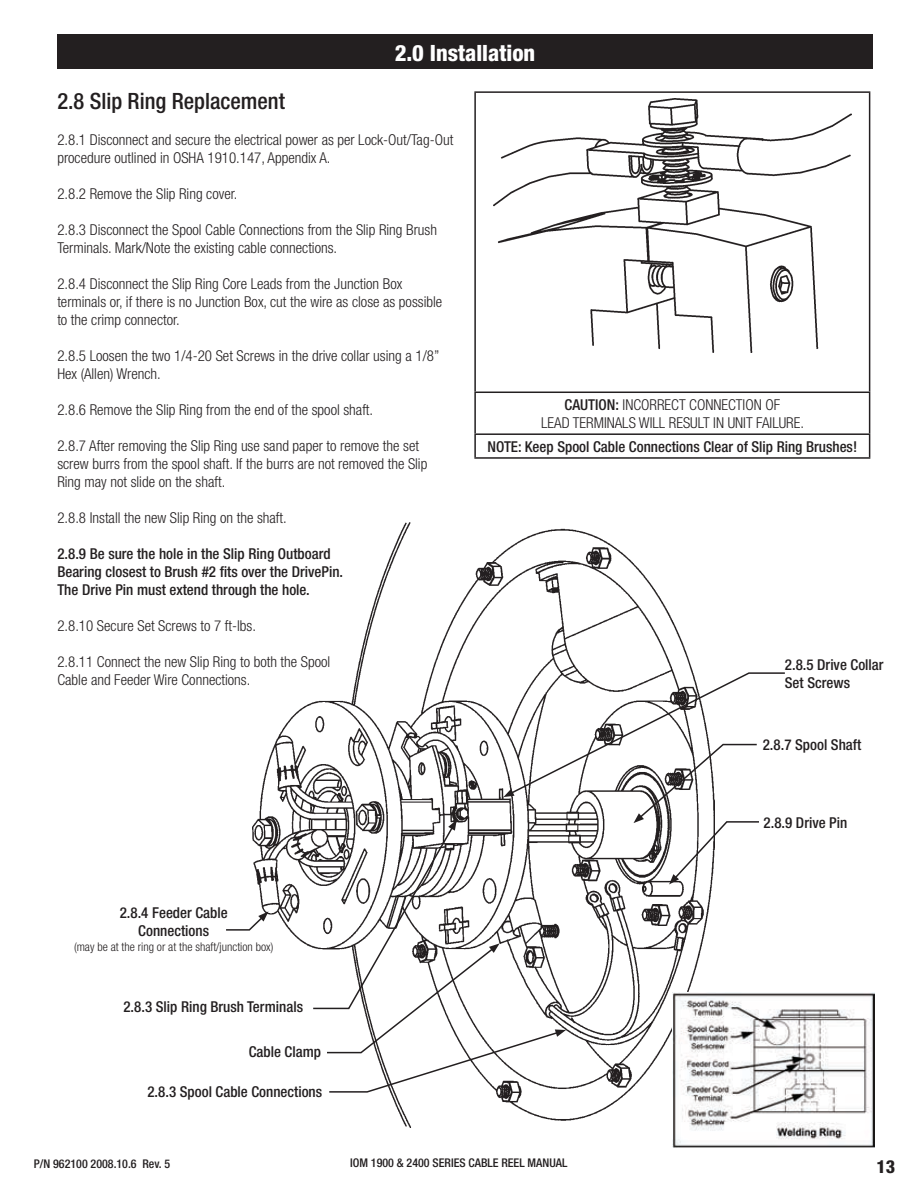
<style>
.page{position:relative;width:918px;height:1188px;background:#fff}
.page>*{position:absolute;margin:0;border:0;box-sizing:border-box;transform-origin:0 0}
.t1{font:500 condensed 22.5px "Helvetica Neue LT";color:#231f20}
.t2{font:800 condensed 22.5px "Helvetica Neue LT";color:#fff}
.t3{font:800 condensed 18px "Helvetica Neue LT";color:#231f20}
.t4{font:300 condensed 15px/18px "Helvetica Neue LT";color:#231f20}
.t5{font:500 condensed 15px/18px "Helvetica Neue LT";color:#231f20}
.t6{font:500 condensed 12px "Helvetica Neue LT";color:#231f20}
.t7{font:300 condensed 12px "Helvetica Neue LT";color:#231f20}
.s1{font-weight:500}
</style>
<div class="page">
<div style="left:57px;top:35px;width:816px;height:34px;background:#231f20"></div>
<img style="left:253px;top:522px;width:440px;height:605px">
<img style="left:672px;top:993px;width:202px;height:155px">
<svg style="left:226px;top:911px;width:42px;height:20px"></svg>
<svg style="left:312px;top:672px;width:474px;height:421px"></svg>
<hr style="left:474px;top:91px;width:396px;height:2px;background:#231f20">
<hr style="left:474px;top:93px;width:2px;height:299px;background:#231f20">
<hr style="left:869px;top:93px;width:1px;height:299px;background:#231f20">
<hr style="left:474px;top:392px;width:396px;height:1px;background:#231f20">
<hr style="left:474px;top:393px;width:2px;height:40px;background:#231f20">
<hr style="left:869px;top:393px;width:1px;height:40px;background:#231f20">
<hr style="left:474px;top:433px;width:396px;height:2px;background:#231f20">
<hr style="left:474px;top:435px;width:2px;height:22px;background:#231f20">
<svg style="left:869px;top:435px;width:1px;height:22px"></svg>
<hr style="left:474px;top:457px;width:396px;height:2px;background:#231f20">
<img style="left:493px;top:98px;width:358px;height:255px">
<h1 class="t2" style="left:395px;top:39px;width:142px">2.0 Installation</h1>
<h1 class="t1" style="left:57px;top:88px;width:229px">2.8 Slip Ring Replacement</h1>
<p class="t4" style="left:57px;top:131px;width:397px">2.8.1 Disconnect and secure the electrical power as per Lock-Out/Tag-Out procedure outlined in OSHA 1910.147, Appendix A.</p>
<p class="t4" style="left:57px;top:185px;width:182px">2.8.2 Remove the Slip Ring cover.</p>
<p class="t4" style="left:57px;top:221px;width:381px">2.8.3 Disconnect the Spool Cable Connections from the Slip Ring Brush<br>Terminals. Mark/Note the existing cable connections.</p>
<p class="t4" style="left:57px;top:275px;width:386px">2.8.4 Disconnect the Slip Ring Core Leads from the Junction Box terminals or, if there is no Junction Box, cut the wire as close as possible to the crimp connector.</p>
<p class="t4" style="left:57px;top:347px;width:383px">2.8.5 Loosen the two 1/4-20 Set Screws in the drive collar using a 1/8”<br>Hex (Allen) Wrench.</p>
<p class="t4" style="left:57px;top:401px;width:317px">2.8.6 Remove the Slip Ring from the end of the spool shaft.</p>
<p class="t4" style="left:57px;top:437px;width:372px">2.8.7 After removing the Slip Ring use sand paper to remove the set screw burrs from the spool shaft. If the burrs are not removed the Slip<br>Ring may not slide on the shaft.</p>
<p class="t4" style="left:57px;top:509px;width:231px">2.8.8 Install the new Slip Ring on the shaft.</p>
<p class="t5" style="left:57px;top:545px;width:287px">2.8.9 Be sure the hole in the Slip Ring Outboard<br>Bearing closest to Brush #2 fits over the DrivePin.<br>The Drive Pin must extend through the hole.</p>
<p class="t4" style="left:57px;top:617px;width:200px">2.8.10 Secure Set Screws to 7 ft-lbs.</p>
<p class="t4" style="left:57px;top:653px;width:274px">2.8.11 Connect the new Slip Ring to both the Spool<br>Cable and Feeder Wire Connections.</p>
<p class="t5" style="left:120px;top:904px;width:109px;text-align:center">2.8.4 Feeder Cable<br>Connections</p>
<p class="t7" style="left:74px;top:939px;width:201px">(may be at the ring or at the shaft/junction box)</p>
<p class="t5" style="left:123px;top:997px;width:181px">2.8.3 Slip Ring Brush Terminals</p>
<p class="t5" style="left:249px;top:1042px;width:74px">Cable Clamp</p>
<p class="t5" style="left:147px;top:1082px;width:176px">2.8.3 Spool Cable Connections</p>
<p class="t4" style="left:541px;top:396px;width:264px;text-align:center"><span class="s1">CAUTION:</span> INCORRECT CONNECTION OF<br>LEAD TERMINALS WILL RESULT IN UNIT FAILURE.</p>
<p class="t5" style="left:488px;top:437px;width:371px">NOTE: Keep Spool Cable Connections Clear of Slip Ring Brushes!</p>
<p class="t5" style="left:785px;top:656px;width:100px">2.8.5 Drive Collar<br>Set Screws</p>
<p class="t5" style="left:763px;top:736px;width:100px">2.8.7 Spool Shaft</p>
<p class="t5" style="left:764px;top:814px;width:85px">2.8.9 Drive Pin</p>
<p class="t6" style="left:34px;top:1156px;width:138px">P/N 962100 2008.10.6 Rev. 5</p>
<p class="t6" style="left:350px;top:1156px;width:219px">IOM 1900 &amp; 2400 Series Cable reel manual</p>
<p class="t3" style="left:876px;top:1155px;width:20px">13</p>
</div>
